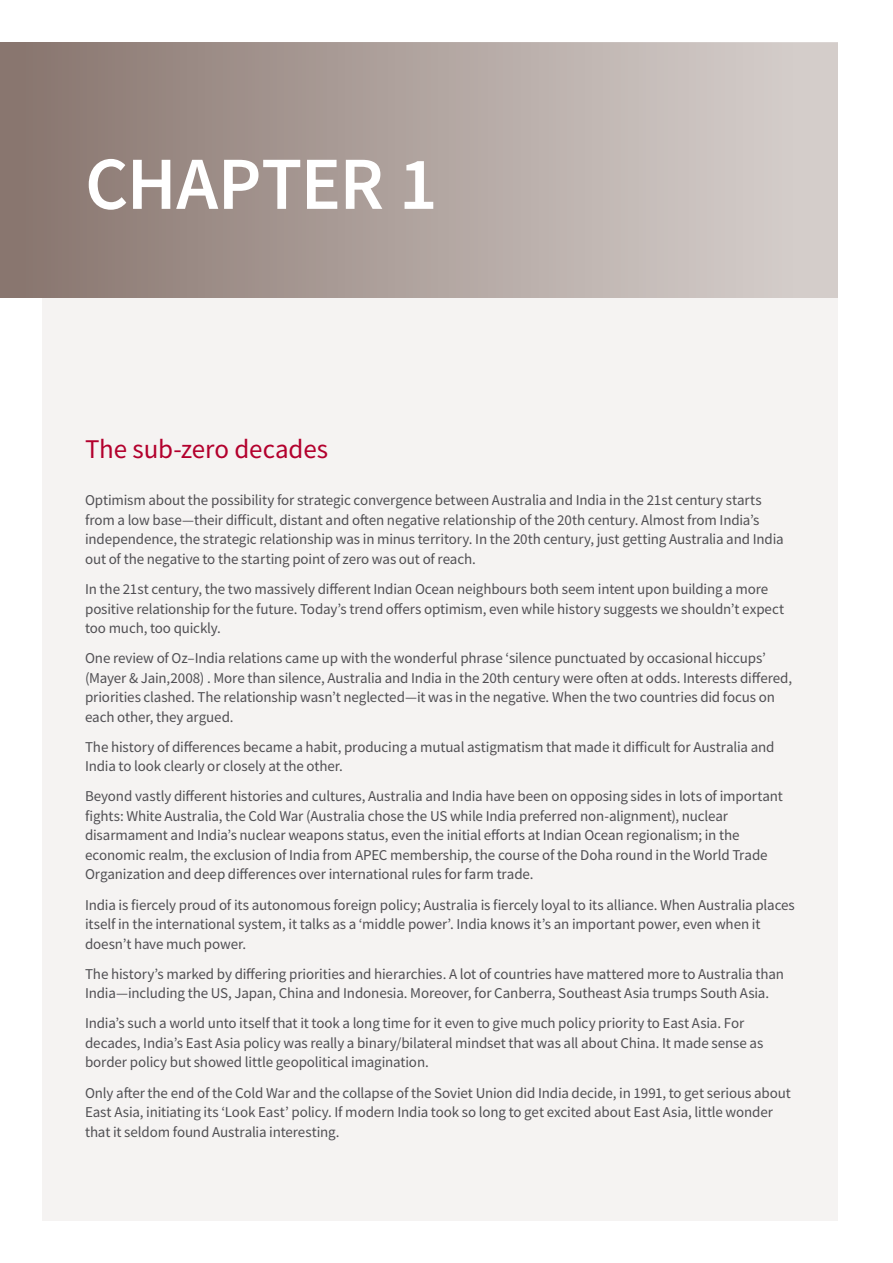
<style>
.page{position:relative;width:893px;height:1263px;background:#fff}
.page>*{position:absolute;margin:0;border:0;box-sizing:border-box;transform-origin:0 0}
.H1_-_Chapter_Header{font:600 75px "Source Sans Pro";letter-spacing:-.01em;color:#fff}
.t1{font:27px "Source Sans Pro";letter-spacing:-.005em;color:#b3002d}
.Text{font:15px/19.5px "Source Sans Pro";letter-spacing:-.01em;color:#504f53}
</style>
<div class="page">
<div style="left:43px;top:43px;width:795px;height:1177px;background:#f5f3f2"></div>
<div style="left:0;top:43px;width:838px;height:255px;background:linear-gradient(to right,#88756e,#d8d2cf)"></div>
<h1 class="H1_-_Chapter_Header" style="left:85px;top:135px;width:354px">CHAPTER 1</h1>
<h1 class="t1" style="left:85px;top:432px;width:245px">The sub-zero decades</h1>
<p class="Text" style="left:85px;top:491px;width:700px">Optimism about the possibility for strategic convergence between Australia and India in the 21st century starts from a low base—their difficult, distant and often negative relationship of the 20th century. Almost from India’s independence, the strategic relationship was in minus territory. In the 20th century, just getting Australia and India out of the negative to the starting point of zero was out of reach.</p>
<p class="Text" style="left:85px;top:579px;width:701px">In the 21st century, the two massively different Indian Ocean neighbours both seem intent upon building a more positive relationship for the future. Today’s trend offers optimism, even while history suggests we shouldn’t expect too much, too quickly.</p>
<p class="Text" style="left:85px;top:648px;width:709px">One review of Oz–India relations came up with the wonderful phrase ‘silence punctuated by occasional hiccups’ (Mayer &amp; Jain,2008) . More than silence, Australia and India in the 20th century were often at odds. Interests differed, priorities clashed. The relationship wasn’t neglected—it was in the negative. When the two countries did focus on each other, they argued.</p>
<p class="Text" style="left:85px;top:737px;width:691px">The history of differences became a habit, producing a mutual astigmatism that made it difficult for Australia and<br>India to look clearly or closely at the other.</p>
<p class="Text" style="left:85px;top:787px;width:699px">Beyond vastly different histories and cultures, Australia and India have been on opposing sides in lots of important fights: White Australia, the Cold War (Australia chose the US while India preferred non-alignment), nuclear disarmament and India’s nuclear weapons status, even the initial efforts at Indian Ocean regionalism; in the economic realm, the exclusion of India from APEC membership, the course of the Doha round in the World Trade Organization and deep differences over international rules for farm trade.</p>
<p class="Text" style="left:85px;top:895px;width:711px">India is fiercely proud of its autonomous foreign policy; Australia is fiercely loyal to its alliance. When Australia places itself in the international system, it talks as a ‘middle power’. India knows it’s an important power, even when it doesn’t have much power.</p>
<p class="Text" style="left:85px;top:964px;width:700px">The history’s marked by differing priorities and hierarchies. A lot of countries have mattered more to Australia than<br>India—including the US, Japan, China and Indonesia. Moreover, for Canberra, Southeast Asia trumps South Asia.</p>
<p class="Text" style="left:85px;top:1013px;width:680px">India’s such a world unto itself that it took a long time for it even to give much policy priority to East Asia. For decades, India’s East Asia policy was really a binary/bilateral mindset that was all about China. It made sense as border policy but showed little geopolitical imagination.</p>
<p class="Text" style="left:85px;top:1083px;width:707px">Only after the end of the Cold War and the collapse of the Soviet Union did India decide, in 1991, to get serious about<br>East Asia, initiating its ‘Look East’ policy. If modern India took so long to get excited about East Asia, little wonder that it seldom found Australia interesting.</p>
</div>
